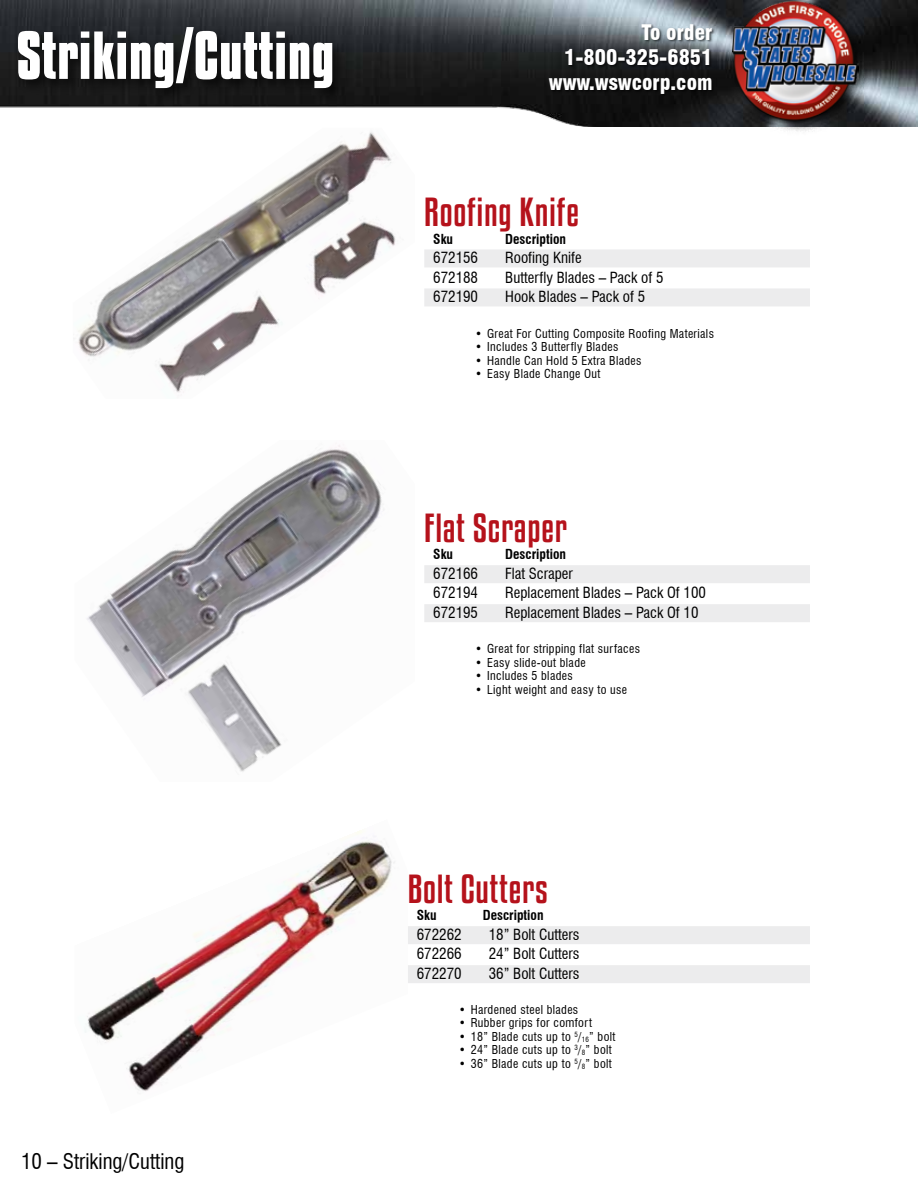
<style>
.page{position:relative;width:918px;height:1188px;background:#fff}
.page>*{position:absolute;margin:0;border:0;box-sizing:border-box;transform-origin:0 0}
.t1{font:700 60px "Kenyan Coffee Rg";color:#fff}
.t2{font:36px "Kenyan Coffee Rg";letter-spacing:.02em;color:#b5121b}
.t3{font:900 condensed 21px/25.2px "Swiss 721 BT";color:#fff;text-align:right}
.t4{font:condensed 21px "Swiss 721 BT";color:#000}
.t5{font:condensed 15px "Swiss 721 BT";color:#000}
.t6{font:700 condensed 13.5px "Swiss 721 BT";color:#000}
.t7{font:condensed 12px "Swiss 721 BT";letter-spacing:.03em;color:#000}
</style>
<div class="page">
<img style="left:0;top:0;width:918px;height:126px">
<div style="left:15px;top:25px;width:332px;height:77px;background:#000;opacity:.6"></div>
<div style="left:548px;top:24px;width:167px;height:72px;background:#000;opacity:.6"></div>
<div style="left:729px;top:0;width:142px;height:137px;background:#000;opacity:.6"></div>
<img style="left:732px;top:0;width:126px;height:126px">
<img style="left:87px;top:445px;width:297px;height:327px">
<div style="left:424px;top:249px;width:386px;height:18px;background:#ececed"></div>
<div style="left:424px;top:288px;width:386px;height:18px;background:#ececed"></div>
<img style="left:78px;top:132px;width:318px;height:261px">
<div style="left:424px;top:565px;width:386px;height:18px;background:#ececed"></div>
<div style="left:424px;top:604px;width:386px;height:18px;background:#ececed"></div>
<div style="left:408px;top:926px;width:402px;height:18px;background:#ececed"></div>
<div style="left:408px;top:965px;width:402px;height:18px;background:#ececed"></div>
<img style="left:85px;top:830px;width:310px;height:262px">
<h1 class="t1" style="left:16px;top:19px;width:320px">Striking/Cutting</h1>
<h3 class="t3" style="left:549px;top:20px;width:165px">To order<br>1-800-325-6851 www.wswcorp.com</h3>
<h2 class="t2" style="left:424px;top:190px;width:156px">Roofing Knife</h2>
<p class="t6" style="left:433px;top:231px;width:21px">Sku</p>
<p class="t6" style="left:505px;top:231px;width:62px">Description</p>
<p class="t5" style="left:433px;top:249px;width:46px">672156</p>
<p class="t5" style="left:505px;top:249px;width:78px">Roofing Knife</p>
<p class="t5" style="left:433px;top:268px;width:46px">672188</p>
<p class="t5" style="left:505px;top:268px;width:160px">Butterfly Blades – Pack of 5</p>
<p class="t5" style="left:433px;top:288px;width:46px">672190</p>
<p class="t5" style="left:505px;top:288px;width:141px">Hook Blades – Pack of 5</p>
<p class="t7" style="left:475px;top:326px;width:240px">• Great For Cutting Composite Roofing Materials</p>
<p class="t7" style="left:475px;top:340px;width:145px">• Includes 3 Butterfly Blades</p>
<p class="t7" style="left:475px;top:353px;width:168px">• Handle Can Hold 5 Extra Blades</p>
<p class="t7" style="left:475px;top:367px;width:127px">• Easy Blade Change Out</p>
<h2 class="t2" style="left:424px;top:506px;width:144px">Flat Scraper</h2>
<p class="t6" style="left:433px;top:546px;width:21px">Sku</p>
<p class="t6" style="left:505px;top:546px;width:62px">Description</p>
<p class="t5" style="left:433px;top:564px;width:46px">672166</p>
<p class="t5" style="left:505px;top:564px;width:69px">Flat Scraper</p>
<p class="t5" style="left:433px;top:584px;width:46px">672194</p>
<p class="t5" style="left:505px;top:584px;width:202px">Replacement Blades – Pack Of 100</p>
<p class="t5" style="left:433px;top:603px;width:46px">672195</p>
<p class="t5" style="left:505px;top:603px;width:195px">Replacement Blades – Pack Of 10</p>
<p class="t7" style="left:475px;top:642px;width:166px">• Great for stripping flat surfaces</p>
<p class="t7" style="left:475px;top:655px;width:112px">• Easy slide-out blade</p>
<p class="t7" style="left:475px;top:669px;width:99px">• Includes 5 blades</p>
<p class="t7" style="left:475px;top:682px;width:154px">• Light weight and easy to use</p>
<h3 class="t4" style="left:21px;top:1149px;width:165px">10 – Striking/Cutting</h3>
<h2 class="t2" style="left:408px;top:867px;width:142px">Bolt Cutters</h2>
<p class="t6" style="left:417px;top:907px;width:21px">Sku</p>
<p class="t6" style="left:483px;top:907px;width:62px">Description</p>
<p class="t5" style="left:417px;top:925px;width:46px">672262</p>
<p class="t5" style="left:489px;top:925px;width:92px">18” Bolt Cutters</p>
<p class="t5" style="left:417px;top:945px;width:46px">672266</p>
<p class="t5" style="left:489px;top:945px;width:92px">24” Bolt Cutters</p>
<p class="t5" style="left:417px;top:964px;width:46px">672270</p>
<p class="t5" style="left:489px;top:964px;width:92px">36” Bolt Cutters</p>
<p class="t7" style="left:459px;top:1002px;width:121px">• Hardened steel blades</p>
<p class="t7" style="left:459px;top:1016px;width:135px">• Rubber grips for comfort</p>
<p class="t7" style="left:459px;top:1029px;width:158px">• 18” Blade cuts up to <sup>5</sup>/<sub>16</sub>” bolt</p>
<p class="t7" style="left:459px;top:1043px;width:155px">• 24” Blade cuts up to <sup>3</sup>/<sub>8</sub>” bolt</p>
<p class="t7" style="left:459px;top:1056px;width:155px">• 36” Blade cuts up to <sup>5</sup>/<sub>8</sub>” bolt</p>
</div>
